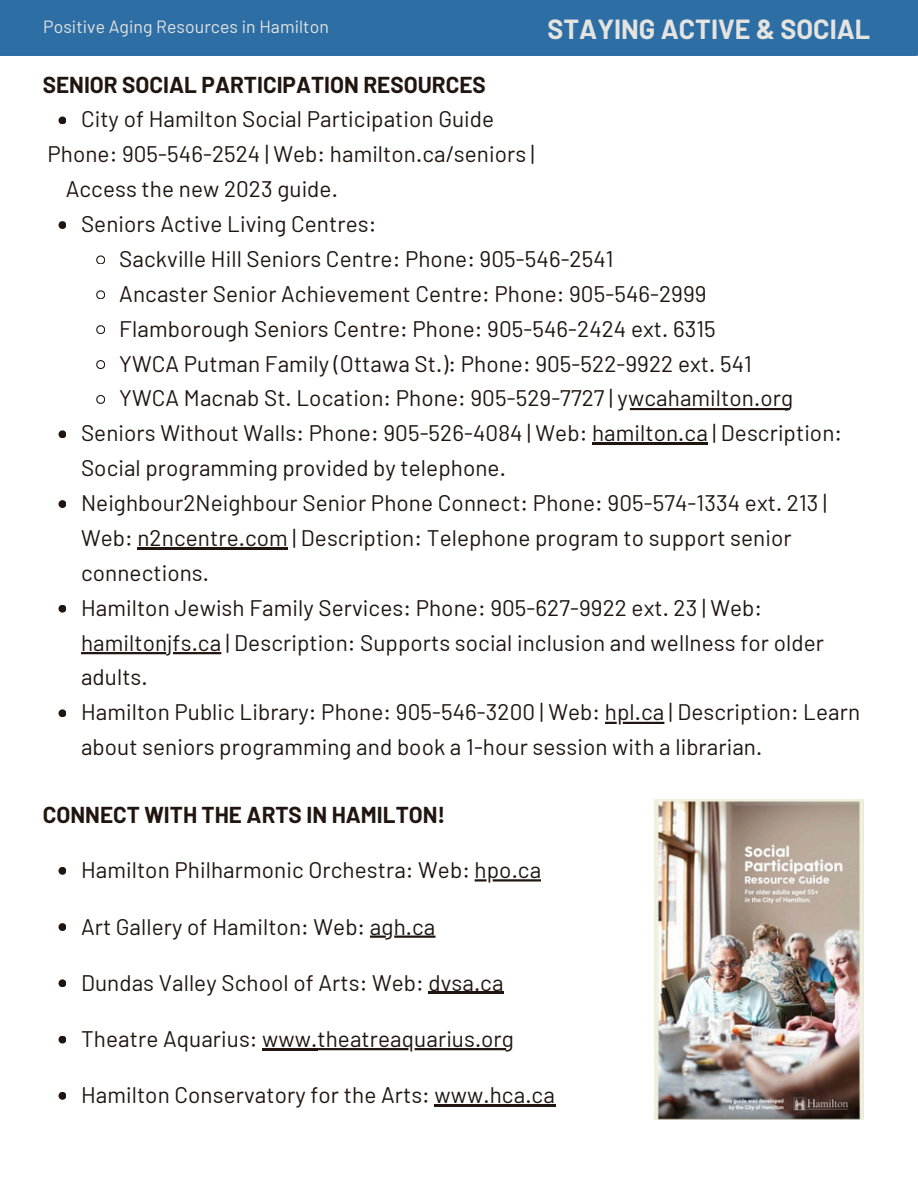
<style>
.page{position:relative;width:918px;height:1188px;background:#fff}
.page>*{position:absolute;margin:0;border:0;box-sizing:border-box;transform-origin:0 0}
.t1{font:700 27px "Barlow";color:#e4e3df}
.t2{font:22.5px/34.8px "Barlow";letter-spacing:.005em;color:#20150f}
.t3{font:700 22.5px "Barlow";color:#20150f}
.t4{font:17.7px "Barlow";letter-spacing:.005em;color:#e4e3df}
</style>
<div class="page">
<div style="left:0;top:0;width:918px;height:55px;background:#2d6ea5"></div>
<img style="left:655px;top:800px;width:209px;height:319px">
<svg style="left:59px;top:117px;width:7px;height:7px"></svg>
<svg style="left:59px;top:221px;width:7px;height:8px"></svg>
<svg style="left:59px;top:430px;width:7px;height:8px"></svg>
<svg style="left:59px;top:500px;width:7px;height:8px"></svg>
<svg style="left:59px;top:605px;width:7px;height:8px"></svg>
<svg style="left:59px;top:709px;width:7px;height:8px"></svg>
<svg style="left:59px;top:867px;width:7px;height:8px"></svg>
<svg style="left:59px;top:923px;width:7px;height:8px"></svg>
<svg style="left:59px;top:979px;width:7px;height:8px"></svg>
<svg style="left:59px;top:1036px;width:7px;height:8px"></svg>
<svg style="left:59px;top:1092px;width:7px;height:8px"></svg>
<svg style="left:96px;top:255px;width:9px;height:9px"></svg>
<svg style="left:96px;top:290px;width:9px;height:9px"></svg>
<svg style="left:96px;top:325px;width:9px;height:9px"></svg>
<svg style="left:96px;top:360px;width:9px;height:9px"></svg>
<svg style="left:96px;top:395px;width:9px;height:9px"></svg>
<svg style="left:81px;top:652px;width:140px;height:2px"></svg>
<hr style="left:137px;top:547px;width:151px;height:3px;background:#20150f">
<svg style="left:370px;top:936px;width:66px;height:2px"></svg>
<hr style="left:262px;top:1048px;width:55px;height:2px;background:#20150f">
<svg style="left:317px;top:1048px;width:189px;height:2px"></svg>
<hr style="left:428px;top:992px;width:76px;height:2px;background:#20150f">
<svg style="left:475px;top:879px;width:66px;height:3px"></svg>
<hr style="left:435px;top:1104px;width:55px;height:3px;background:#20150f">
<hr style="left:490px;top:1104px;width:65px;height:3px;background:#20150f">
<hr style="left:592px;top:443px;width:116px;height:2px;background:#20150f">
<svg style="left:605px;top:722px;width:59px;height:2px"></svg>
<svg style="left:622px;top:408px;width:168px;height:2px"></svg>
<p class="t4" style="left:43px;top:15px;width:287px">Positive Aging Resources in Hamilton</p>
<p class="t1" style="left:548px;top:12px;width:324px">STAYING ACTIVE &amp; SOCIAL</p>
<h1 class="t3" style="left:43px;top:71px;width:445px">SENIOR SOCIAL PARTICIPATION RESOURCES</h1>
<h2 class="t2" style="left:81px;top:101px;width:415px">City of Hamilton Social Participation Guide</h2>
<h3 class="t2" style="left:47px;top:136px;width:489px">Phone: 905-546-2524 | Web: hamilton.ca/seniors |</h3>
<h3 class="t2" style="left:66px;top:171px;width:274px">Access the new 2023 guide.</h3>
<h3 class="t2" style="left:81px;top:206px;width:297px">Seniors Active Living Centres:</h3>
<h3 class="t2" style="left:119px;top:241px;width:675px">Sackville Hill Seniors Centre: Phone: 905-546-2541<br>Ancaster Senior Achievement Centre: Phone: 905-546-2999<br>Flamborough Seniors Centre: Phone: 905-546-2424 ext. 6315<br>YWCA Putman Family (Ottawa St.): Phone: 905-522-9922 ext. 541<br>YWCA Macnab St. Location: Phone: 905-529-7727 | ywcahamilton.org</h3>
<h3 class="t2" style="left:81px;top:415px;width:781px">Seniors Without Walls: Phone: 905-526-4084 | Web: hamilton.ca | Description:<br>Social programming provided by telephone.<br>Neighbour2Neighbour Senior Phone Connect: Phone: 905-574-1334 ext. 213 | Web: n2ncentre.com | Description: Telephone program to support senior connections.<br>Hamilton Jewish Family Services: Phone: 905-627-9922 ext. 23 | Web: hamiltonjfs.ca | Description: Supports social inclusion and wellness for older adults.<br>Hamilton Public Library: Phone: 905-546-3200 | Web: hpl.ca | Description: Learn about seniors programming and book a 1-hour session with a librarian.</h3>
<h3 class="t3" style="left:43px;top:800px;width:404px">CONNECT WITH THE ARTS IN HAMILTON!</h3>
<h2 class="t2" style="left:81px;top:852px;width:462px">Hamilton Philharmonic Orchestra: Web: hpo.ca</h2>
<h2 class="t2" style="left:81px;top:908px;width:356px">Art Gallery of Hamilton: Web: agh.ca</h2>
<h2 class="t2" style="left:81px;top:964px;width:424px">Dundas Valley School of Arts: Web: dvsa.ca</h2>
<h2 class="t2" style="left:81px;top:1021px;width:434px">Theatre Aquarius: www.theatreaquarius.org</h2>
<h2 class="t2" style="left:81px;top:1077px;width:475px">Hamilton Conservatory for the Arts: www.hca.ca</h2>
</div>
